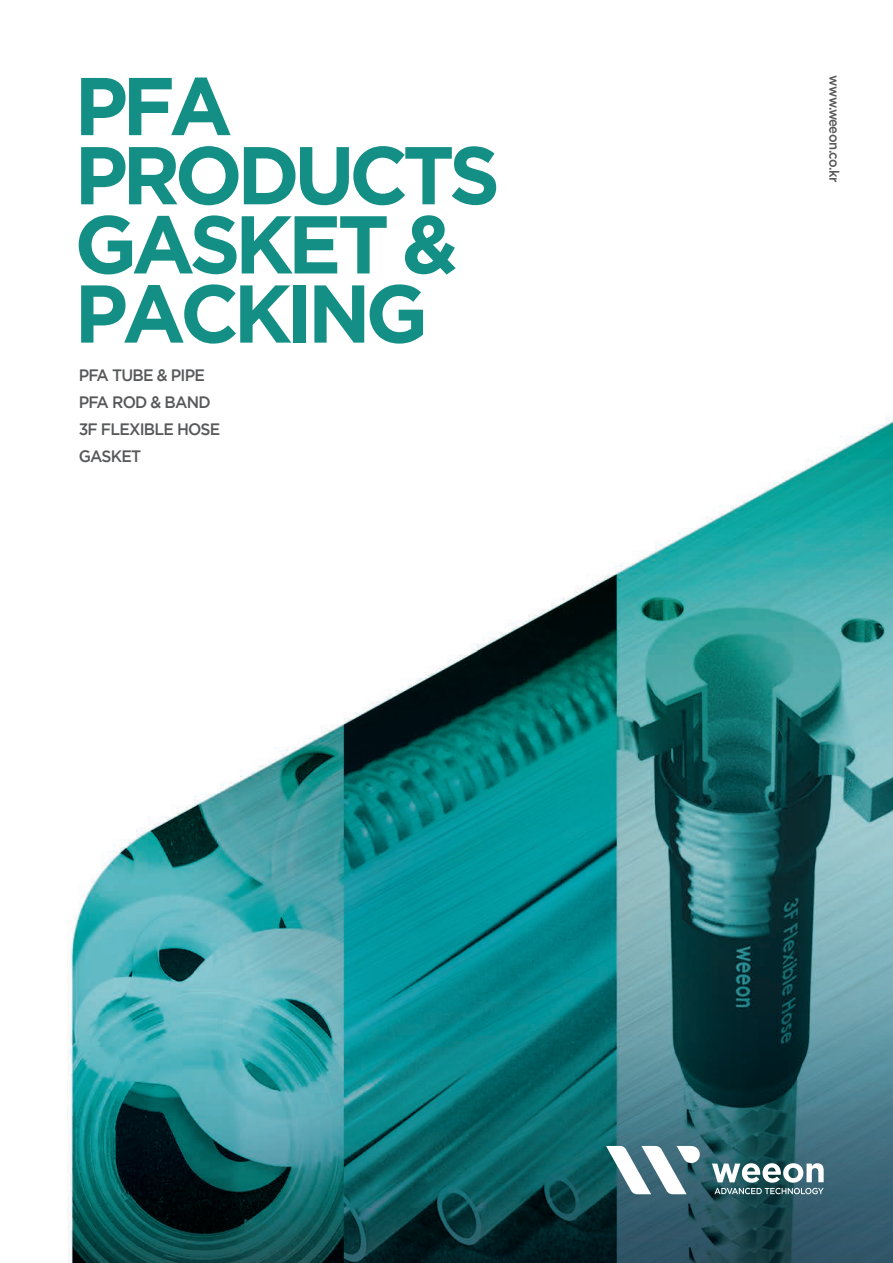
<style>
.page{position:relative;width:893px;height:1263px;background:#fff}
.page>*{position:absolute;margin:0;border:0;box-sizing:border-box;transform-origin:0 0}
.t1{font:700 81.75px/69.2px "Gotham";letter-spacing:-.07em;color:#148f85}
.t2{font:500 16.5px/27px "Gotham";letter-spacing:-.05em;color:#57585a;scale:.95 1}
.t3{font:500 13.5px "Gotham";letter-spacing:-.045em;color:#57585a}
</style>
<div class="page">
<img style="left:67px;top:417px;width:826px;height:846px">
<svg style="left:606px;top:1146px;width:94px;height:48px"></svg>
<svg style="left:712px;top:1163px;width:112px;height:31px"></svg>
<h1 class="t1" style="left:74px;top:70px;width:427px">PFA<br>PRODUCTS<br>GASKET &amp;<br>PACKING</h1>
<p class="t2" style="left:79px;top:361px;width:151px">PFA TUBE &amp; PIPE<br>PFA ROD &amp; BAND<br>3F FLEXIBLE HOSE<br>GASKET</p>
<p class="t3" style="left:842px;top:75px;width:108px;rotate:90deg">www.weeon.co.kr</p>
</div>
